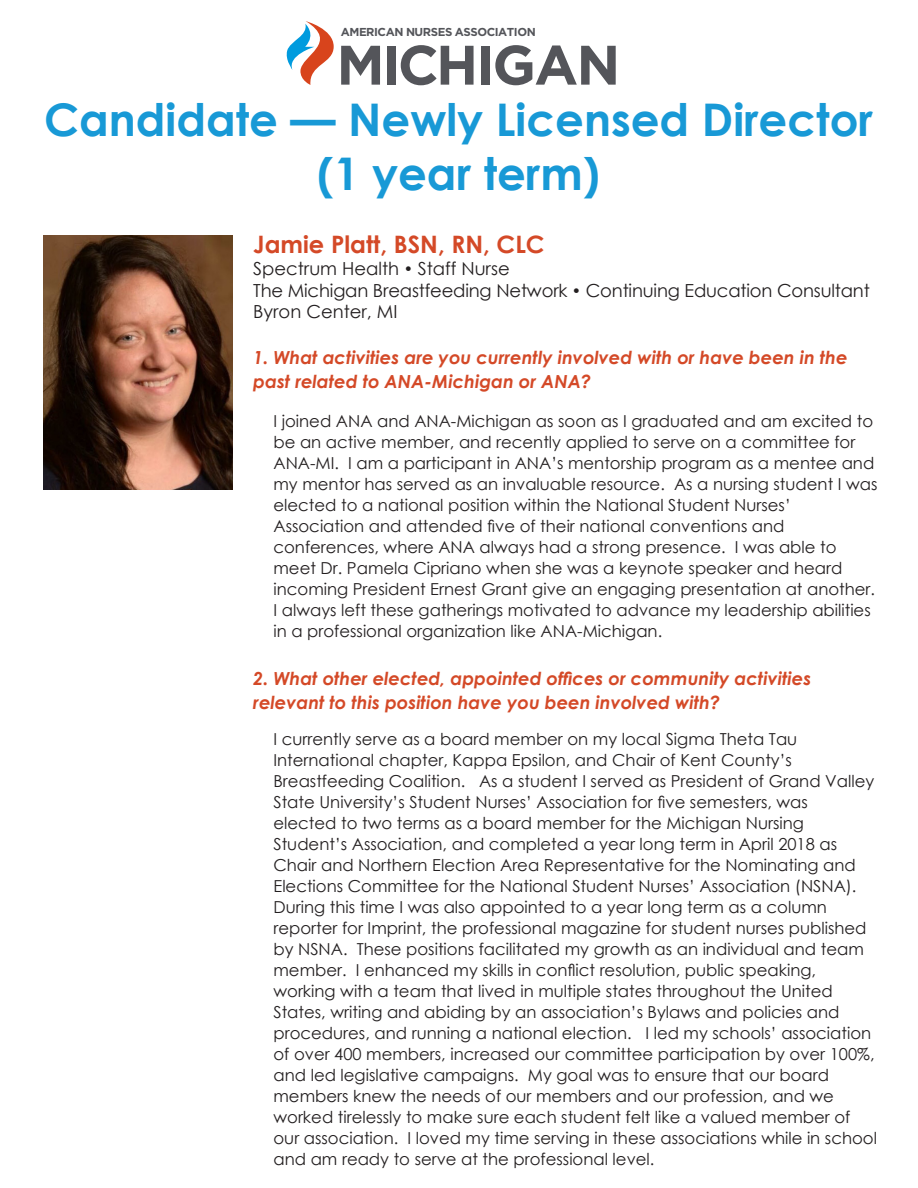
<style>
.page{position:relative;width:918px;height:1188px;background:#fff}
.page>*{position:absolute;margin:0;border:0;box-sizing:border-box;transform-origin:0 0}
.t1{font:700 55.5px "Gotham";letter-spacing:-.05em;color:#54555a}
.t2{font:700 45px/54px "Century Gothic";color:#1899d6;text-align:center}
.t3{font:700 24px "Century Gothic";color:#d44927}
.t4{font:italic 700 18px/24px "Century Gothic";color:#d44927}
.t5{font:18px/21.6px "Century Gothic";letter-spacing:-.01em;color:#231f20}
.t6{font:16.5px/21px "Century Gothic";color:#231f20}
.t7{font:700 11.55px "Gotham";letter-spacing:-.04em;color:#54555a}
.s1{font-family:"Gotham"}
</style>
<div class="page">
<img style="left:43px;top:236px;width:190px;height:254px">
<svg style="left:286px;top:21px;width:48px;height:64px"></svg>
<p class="t7" style="left:341px;top:25px;width:196px">AMERICAN NURSES ASSOCIATION</p>
<p class="t1" style="left:337px;top:28px;width:285px">MICHIGAN</p>
<p class="t2" style="left:44px;top:90px;width:830px">Candidate — Newly Licensed Director (1 year term)</p>
<p class="t3" style="left:253px;top:227px;width:293px">Jamie Platt, BSN, RN, CLC</p>
<p class="t5" style="left:253px;top:258px;width:258px">Spectrum Health <span class="s1">•</span> Staff Nurse</p>
<p class="t5" style="left:253px;top:279px;width:618px">The Michigan Breastfeeding Network <span class="s1">•</span> Continuing Education Consultant<br>Byron Center, MI</p>
<p class="t4" style="left:253px;top:345px;width:596px">1. What activities are you currently involved with or have been in the past related to ANA-Michigan or ANA?</p>
<p class="t6" style="left:274px;top:410px;width:606px">I joined ANA and ANA-Michigan as soon as I graduated and am excited to be an active member, and recently applied to serve on a committee for ANA-MI. I am a participant in ANA’s mentorship program as a mentee and my mentor has served as an invaluable resource. As a nursing student I was elected to a national position within the National Student Nurses’ Association and attended five of their national conventions and conferences, where ANA always had a strong presence. I was able to meet Dr. Pamela Cipriano when she was a keynote speaker and heard incoming President Ernest Grant give an engaging presentation at another.<br>I always left these gatherings motivated to advance my leadership abilities in a professional organization like ANA-Michigan.</p>
<p class="t4" style="left:253px;top:666px;width:559px">2. What other elected, appointed offices or community activities relevant to this position have you been involved with?</p>
<p class="t6" style="left:274px;top:728px;width:605px">I currently serve as a board member on my local Sigma Theta Tau International chapter, Kappa Epsilon, and Chair of Kent County’s Breastfeeding Coalition. As a student I served as President of Grand Valley State University’s Student Nurses’ Association for five semesters, was<br>elected to two terms as a board member for the Michigan Nursing Student’s Association, and completed a year long term in April 2018 as Chair and Northern Election Area Representative for the Nominating and Elections Committee for the National Student Nurses’ Association (NSNA).<br>During this time I was also appointed to a year long term as a column reporter for Imprint, the professional magazine for student nurses published by NSNA. These positions facilitated my growth as an individual and team member. I enhanced my skills in conflict resolution, public speaking, working with a team that lived in multiple states throughout the United States, writing and abiding by an association’s Bylaws and policies and procedures, and running a national election. I led my schools’ association of over 400 members, increased our committee participation by over 100%, and led legislative campaigns. My goal was to ensure that our board members knew the needs of our members and our profession, and we worked tirelessly to make sure each student felt like a valued member of our association. I loved my time serving in these associations while in school and am ready to serve at the professional level.</p>
</div>
